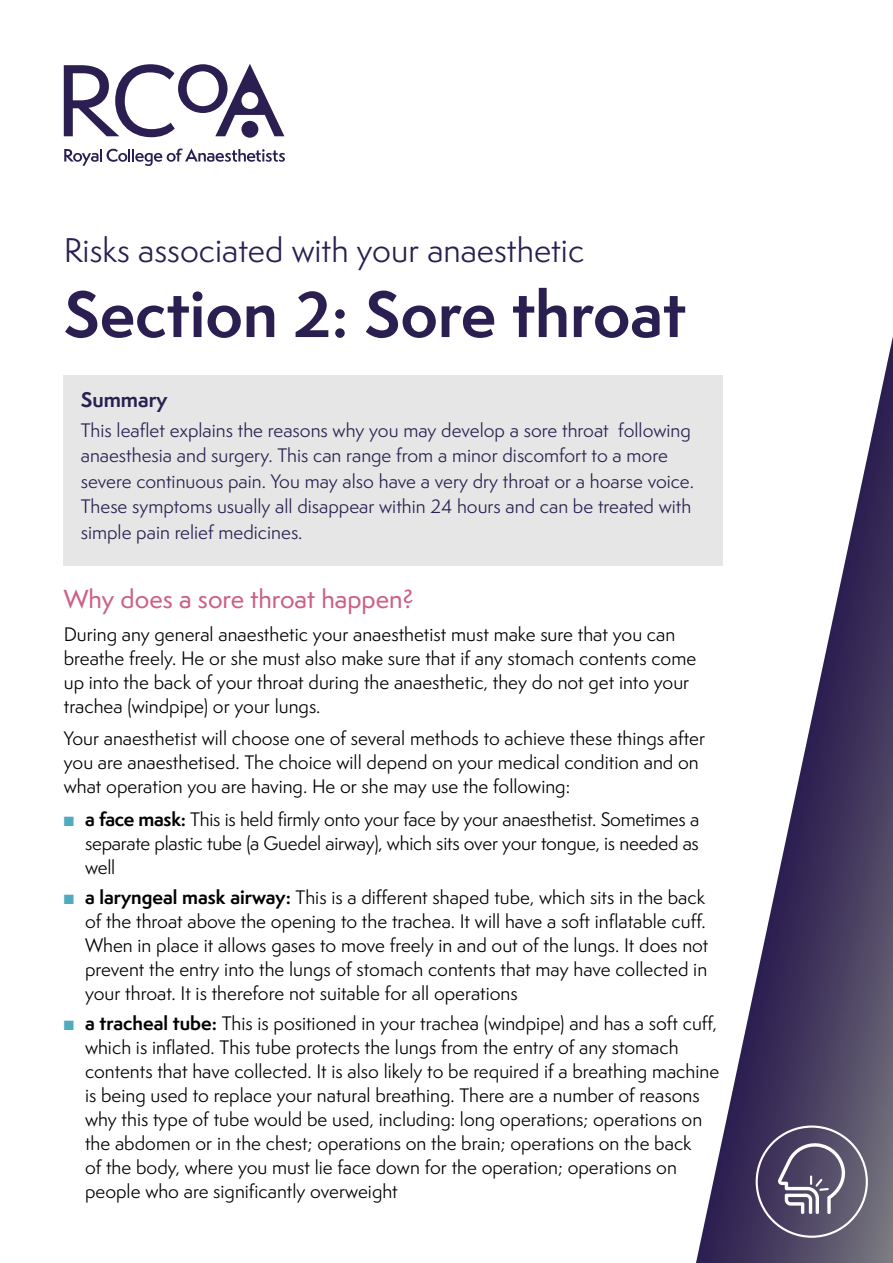
<style>
.page{position:relative;width:893px;height:1263px;background:#fff}
.page>*{position:absolute;margin:0;border:0;box-sizing:border-box;transform-origin:0 0}
.t1{font:700 60px "Semplicita Pro";color:#2b1f51}
.t2{font:31.5px "Semplicita Pro";color:#2b1f51}
.t3{font:500 24px "Semplicita Pro";color:#cd6084}
.t4{font:700 19.5px "Semplicita Pro";color:#2b1f51}
.t5{font:18px/24px "Semplicita Pro";color:#000}
.t6{font:18px/25.5px "Semplicita Pro";color:#2b1f51}
.s1{color:#50abbf}
.s2{font-weight:700}
</style>
<div class="page">
<svg style="left:696px;top:336px;width:197px;height:927px"></svg>
<div style="left:64px;top:375px;width:659px;height:190px;background:#e5e6e5"></div>
<div style="left:756px;top:1125px;width:112px;height:113px;border:2px solid #fff;border-radius:50%"></div>
<svg style="left:778px;top:1142px;width:68px;height:72px"></svg>
<svg style="left:64px;top:148px;width:221px;height:18px"></svg>
<svg style="left:64px;top:64px;width:220px;height:73px"></svg>
<h2 class="t2" style="left:64px;top:228px;width:522px">Risks associated with your anaesthetic</h2>
<h1 class="t1" style="left:64px;top:270px;width:624px">Section 2: Sore throat</h1>
<p class="t4" style="left:81px;top:385px;width:88px">Summary</p>
<p class="t6" style="left:81px;top:417px;width:615px">This leaflet explains the reasons why you may develop a sore throat following anaesthesia and surgery. This can range from a minor discomfort to a more severe continuous pain. You may also have a very dry throat or a hoarse voice.<br>These symptoms usually all disappear within 24 hours and can be treated with simple pain relief medicines.</p>
<h3 class="t3" style="left:64px;top:582px;width:352px">Why does a sore throat happen?</h3>
<p class="t5" style="left:64px;top:621px;width:634px">During any general anaesthetic your anaesthetist must make sure that you can breathe freely. He or she must also make sure that if any stomach contents come up into the back of your throat during the anaesthetic, they do not get into your trachea (windpipe) or your lungs.</p>
<p class="t5" style="left:64px;top:726px;width:643px">Your anaesthetist will choose one of several methods to achieve these things after you are anaesthetised. The choice will depend on your medical condition and on what operation you are having. He or she may use the following:</p>
<p class="t5" style="left:85px;top:806px;width:616px;text-align:justify;text-indent:-21px"><span class="s1">■</span> <span class="s2">a face mask:</span> This is held firmly onto your face by your anaesthetist. Sometimes a separate plastic tube (a Guedel airway), which sits over your tongue, is needed as well</p>
<p class="t5" style="left:85px;top:885px;width:625px;text-indent:-21px"><span class="s1">■</span> <span class="s2">a laryngeal mask airway:</span> This is a different shaped tube, which sits in the back of the throat above the opening to the trachea. It will have a soft inflatable cuff.<br>When in place it allows gases to move freely in and out of the lungs. It does not prevent the entry into the lungs of stomach contents that may have collected in your throat. It is therefore not suitable for all operations</p>
<p class="t5" style="left:85px;top:1011px;width:636px;text-indent:-21px"><span class="s1">■</span> <span class="s2">a tracheal tube:</span> This is positioned in your trachea (windpipe) and has a soft cuff, which is inflated. This tube protects the lungs from the entry of any stomach contents that have collected. It is also likely to be required if a breathing machine is being used to replace your natural breathing. There are a number of reasons why this type of tube would be used, including: long operations; operations on the abdomen or in the chest; operations on the brain; operations on the back<br>of the body, where you must lie face down for the operation; operations on people who are significantly overweight</p>
</div>
